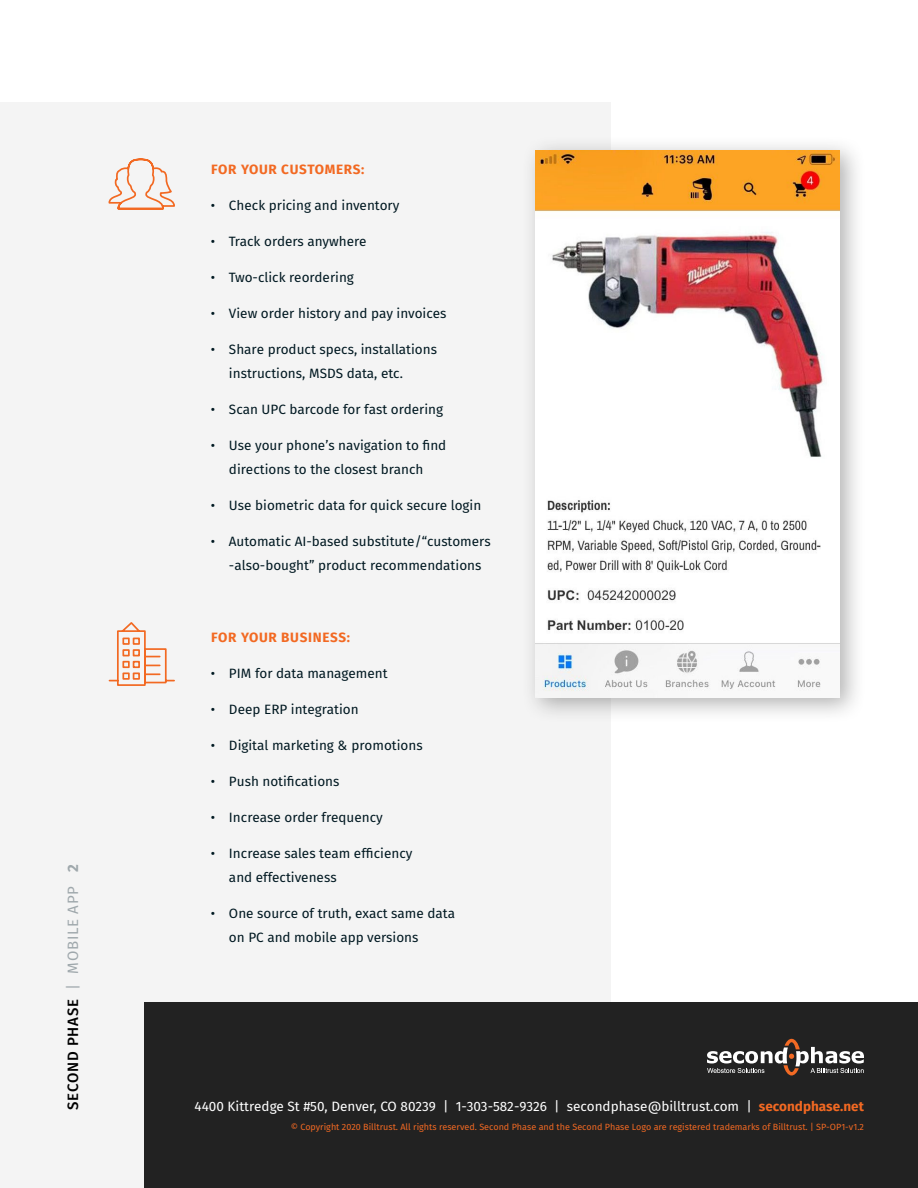
<style>
.page{position:relative;width:918px;height:1188px;background:#fff}
.page>*{position:absolute;margin:0;border:0;box-sizing:border-box;transform-origin:0 0}
.t1{font:500 15px "Fira Sans";letter-spacing:.05em;color:#000}
.t2{font:13.5px/24px "Fira Sans";color:#001821}
.t3{font:13.5px "Fira Sans";color:#fff}
.t4{font:700 13.5px "Fira Sans";letter-spacing:.05em;color:#f26922}
.t5{font:9px "Fira Sans";color:#f26922}
.s1{font-weight:400;color:#9fa8ac}
.s2{font-weight:700;color:#9fa8ac}
.s3{font-weight:700;color:#f26922}
</style>
<div class="page">
<div style="left:0;top:102px;width:610px;height:1086px;background:#f4f4f4"></div>
<div style="left:144px;top:1002px;width:774px;height:186px;background:#222"></div>
<svg style="left:707px;top:1039px;width:157px;height:37px"></svg>
<div style="left:522px;top:136px;width:344px;height:587px;background:#222;opacity:.35"></div>
<img style="left:536px;top:150px;width:304px;height:547px">
<svg style="left:108px;top:158px;width:67px;height:52px"></svg>
<svg style="left:108px;top:622px;width:67px;height:64px"></svg>
<p class="t1" style="left:62px;top:1110px;width:248px;rotate:-90deg">SECOND PHASE <span class="s1">| MOBILE APP</span> <span class="s2">2</span></p>
<p class="t4" style="left:211px;top:160px;width:155px">FOR YOUR CUSTOMERS:</p>
<p class="t2" style="left:211px;top:193px;width:190px">• Check pricing and inventory</p>
<p class="t2" style="left:211px;top:229px;width:157px">• Track orders anywhere</p>
<p class="t2" style="left:211px;top:265px;width:144px">• Two-click reordering</p>
<p class="t2" style="left:211px;top:301px;width:237px">• View order history and pay invoices</p>
<p class="t2" style="left:229px;top:337px;width:210px;text-indent:-18px">• Share product specs, installations instructions, MSDS data, etc.</p>
<p class="t2" style="left:211px;top:397px;width:234px">• Scan UPC barcode for fast ordering</p>
<p class="t2" style="left:211px;top:433px;width:237px;text-align:center">• Use your phone’s navigation to find directions to the closest branch</p>
<p class="t2" style="left:211px;top:493px;width:272px">• Use biometric data for quick secure login</p>
<p class="t2" style="left:229px;top:529px;width:263px;text-indent:-18px">• Automatic AI-based substitute/“customers -also-bought” product recommendations</p>
<p class="t4" style="left:211px;top:628px;width:140px">FOR YOUR BUSINESS:</p>
<p class="t2" style="left:211px;top:661px;width:178px">• PIM for data management</p>
<p class="t2" style="left:211px;top:697px;width:149px">• Deep ERP integration</p>
<p class="t2" style="left:211px;top:733px;width:213px">• Digital marketing &amp; promotions</p>
<p class="t2" style="left:211px;top:769px;width:130px">• Push notifications</p>
<p class="t2" style="left:211px;top:805px;width:173px">• Increase order frequency</p>
<p class="t2" style="left:229px;top:841px;width:185px;text-indent:-18px">• Increase sales team efficiency and effectiveness</p>
<p class="t2" style="left:229px;top:901px;width:228px;text-indent:-18px">• One source of truth, exact same data on PC and mobile app versions</p>
<p class="t3" style="left:195px;top:1096px;width:671px">4400 Kittredge St #50, Denver, CO 80239 | 1-303-582-9326 | secondphase@billtrust.com | <span class="s3">secondphase.net</span></p>
<p class="t5" style="left:291px;top:1121px;width:575px">© Copyright 2020 Billtrust. All rights reserved. Second Phase and the Second Phase Logo are registered trademarks of Billtrust. | SP-OP1-v1.2</p>
</div>
